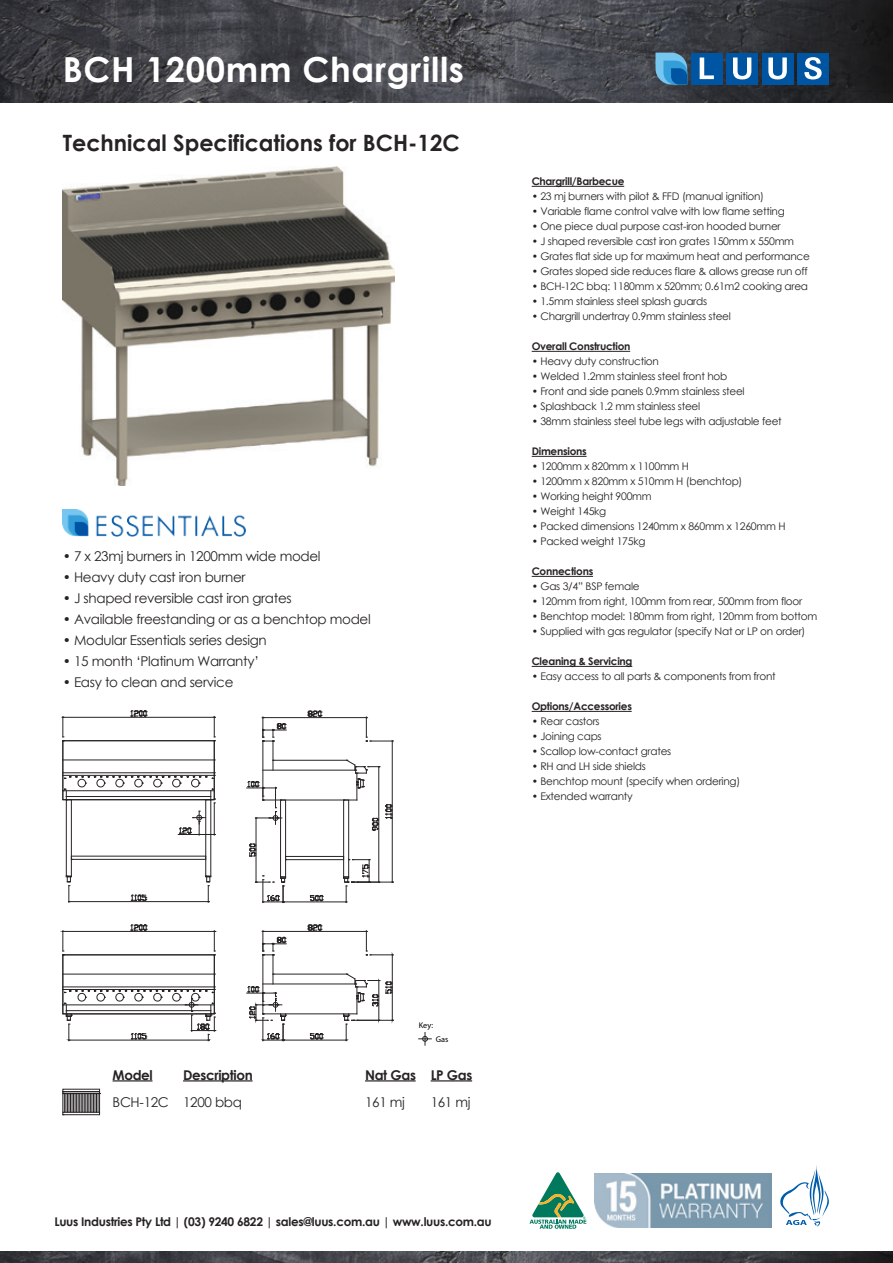
<style>
.page{position:relative;width:893px;height:1263px;background:#fff}
.page>*{position:absolute;margin:0;border:0;box-sizing:border-box;transform-origin:0 0}
.t1{font:700 34.5px "Century Gothic";letter-spacing:.02em;color:#fff}
.t2{font:700 22.5px "Century Gothic";color:#272324}
.t3{font:13.5px "Century Gothic";letter-spacing:-.025em;color:#272324}
.t4{font:700 13.5px "Century Gothic";letter-spacing:-.025em;color:#272324}
.t5{font:700 12px "Century Gothic";letter-spacing:-.025em;color:#272324}
.t6{font:10.5px "Century Gothic";letter-spacing:-.025em;color:#272324}
.t7{font:700 10.5px "Century Gothic";letter-spacing:-.025em;color:#272324}
.t8{font:8.25px "Myriad Pro";color:#000}
</style>
<div class="page">
<img style="left:0;top:0;width:893px;height:102px">
<hr style="left:532px;top:186px;width:92px;height:1px;background:#272324">
<hr style="left:532px;top:351px;width:98px;height:1px;background:#272324">
<hr style="left:532px;top:456px;width:55px;height:1px;background:#272324">
<hr style="left:532px;top:576px;width:61px;height:1px;background:#272324">
<hr style="left:532px;top:666px;width:100px;height:1px;background:#272324">
<hr style="left:532px;top:711px;width:100px;height:1px;background:#272324">
<svg style="left:780px;top:1165px;width:49px;height:61px"></svg>
<svg style="left:529px;top:1172px;width:58px;height:57px"></svg>
<img style="left:595px;top:1173px;width:177px;height:54px">
<div style="left:797px;top:53px;width:32px;height:31px;background:#0055a2"></div>
<div style="left:691px;top:53px;width:32px;height:31px;background:#0055a2"></div>
<div style="left:726px;top:53px;width:32px;height:31px;background:#0055a2"></div>
<div style="left:762px;top:53px;width:31px;height:31px;background:#0055a2"></div>
<svg style="left:700px;top:58px;width:14px;height:21px"></svg>
<svg style="left:733px;top:58px;width:18px;height:21px"></svg>
<svg style="left:768px;top:58px;width:19px;height:21px"></svg>
<svg style="left:804px;top:57px;width:18px;height:22px"></svg>
<svg style="left:655px;top:53px;width:32px;height:31px"></svg>
<img style="left:0;top:1251px;width:893px;height:12px">
<img style="left:63px;top:509px;width:183px;height:27px">
<img style="left:63px;top:167px;width:332px;height:319px">
<hr style="left:113px;top:1080px;width:39px;height:1px;background:#272324">
<hr style="left:183px;top:1080px;width:70px;height:1px;background:#272324">
<hr style="left:365px;top:1080px;width:51px;height:1px;background:#272324">
<hr style="left:431px;top:1080px;width:41px;height:1px;background:#272324">
<svg style="left:419px;top:1032px;width:12px;height:13px"></svg>
<div style="left:280px;top:800px;width:6px;height:77px;border:1px solid #272324"></div>
<div style="left:343px;top:800px;width:6px;height:77px;border:1px solid #272324"></div>
<div style="left:285px;top:856px;width:59px;height:4px;border:1px solid #272324"></div>
<hr style="left:263px;top:800px;width:94px;height:1px;background:#272324">
<hr style="left:262px;top:741px;width:1px;height:59px;background:#272324">
<hr style="left:283px;top:901px;width:63px;height:1px;background:#272324">
<svg style="left:309px;top:895px;width:14px;height:7px"></svg>
<hr style="left:256px;top:818px;width:1px;height:64px;background:#272324">
<svg style="left:249px;top:843px;width:7px;height:14px"></svg>
<hr style="left:263px;top:717px;width:103px;height:1px;background:#272324">
<svg style="left:307px;top:710px;width:15px;height:7px"></svg>
<hr style="left:357px;top:882px;width:36px;height:1px;background:#272324">
<hr style="left:392px;top:741px;width:1px;height:141px;background:#272324">
<svg style="left:366px;top:717px;width:27px;height:25px"></svg>
<hr style="left:378px;top:767px;width:1px;height:115px;background:#272324">
<svg style="left:255px;top:875px;width:31px;height:27px"></svg>
<svg style="left:247px;top:780px;width:35px;height:44px"></svg>
<svg style="left:343px;top:859px;width:37px;height:43px"></svg>
<hr style="left:263px;top:770px;width:93px;height:1px;background:#272324">
<svg style="left:262px;top:717px;width:24px;height:53px"></svg>
<hr style="left:273px;top:760px;width:74px;height:1px;background:#272324">
<svg style="left:344px;top:759px;width:48px;height:72px"></svg>
<hr style="left:263px;top:1013px;width:94px;height:1px;background:#272324">
<hr style="left:283px;top:1040px;width:63px;height:1px;background:#272324">
<svg style="left:309px;top:1033px;width:14px;height:7px"></svg>
<hr style="left:263px;top:931px;width:103px;height:1px;background:#272324">
<svg style="left:307px;top:924px;width:15px;height:7px"></svg>
<hr style="left:392px;top:955px;width:1px;height:65px;background:#272324">
<svg style="left:366px;top:931px;width:27px;height:25px"></svg>
<hr style="left:263px;top:983px;width:93px;height:1px;background:#272324">
<hr style="left:273px;top:974px;width:74px;height:1px;background:#272324">
<svg style="left:247px;top:931px;width:40px;height:110px"></svg>
<svg style="left:343px;top:973px;width:50px;height:68px"></svg>
<svg style="left:63px;top:1091px;width:38px;height:24px"></svg>
<div style="left:66px;top:799px;width:6px;height:78px;border:1px solid #272324"></div>
<div style="left:205px;top:799px;width:6px;height:78px;border:1px solid #272324"></div>
<div style="left:71px;top:856px;width:135px;height:4px;border:1px solid #272324"></div>
<hr style="left:214px;top:803px;width:1px;height:32px;background:#272324">
<hr style="left:69px;top:901px;width:139px;height:1px;background:#272324">
<svg style="left:130px;top:894px;width:17px;height:7px"></svg>
<hr style="left:63px;top:717px;width:151px;height:1px;background:#272324">
<svg style="left:130px;top:710px;width:17px;height:7px"></svg>
<svg style="left:214px;top:717px;width:1px;height:21px"></svg>
<svg style="left:178px;top:811px;width:37px;height:24px"></svg>
<svg style="left:62px;top:717px;width:2px;height:21px"></svg>
<div style="left:62px;top:740px;width:153px;height:60px;border:1px solid #272324"></div>
<hr style="left:63px;top:759px;width:151px;height:1px;background:#272324">
<svg style="left:66px;top:876px;width:6px;height:26px"></svg>
<svg style="left:205px;top:876px;width:6px;height:26px"></svg>
<svg style="left:63px;top:772px;width:152px;height:31px"></svg>
<hr style="left:63px;top:931px;width:151px;height:1px;background:#272324">
<svg style="left:130px;top:924px;width:17px;height:7px"></svg>
<svg style="left:214px;top:931px;width:1px;height:21px"></svg>
<svg style="left:62px;top:931px;width:2px;height:21px"></svg>
<div style="left:62px;top:954px;width:153px;height:60px;border:1px solid #272324"></div>
<hr style="left:63px;top:974px;width:151px;height:1px;background:#272324">
<svg style="left:63px;top:986px;width:152px;height:55px"></svg>
<h1 class="t1" style="left:63px;top:44px;width:403px">BCH 1200mm Chargrills</h1>
<h2 class="t2" style="left:63px;top:126px;width:398px">Technical Specifications for BCH-12C</h2>
<p class="t3" style="left:63px;top:547px;width:259px">• 7 x 23mj burners in 1200mm wide model</p>
<p class="t3" style="left:63px;top:568px;width:184px">• Heavy duty cast iron burner</p>
<p class="t3" style="left:63px;top:589px;width:230px">• J shaped reversible cast iron grates</p>
<p class="t3" style="left:63px;top:610px;width:309px">• Available freestanding or as a benchtop model</p>
<p class="t3" style="left:63px;top:631px;width:205px">• Modular Essentials series design</p>
<p class="t3" style="left:63px;top:652px;width:198px">• 15 month ‘Platinum Warranty’</p>
<p class="t3" style="left:63px;top:673px;width:172px">• Easy to clean and service</p>
<p class="t7" style="left:532px;top:174px;width:94px">Chargrill/Barbecue</p>
<p class="t6" style="left:532px;top:189px;width:234px">• 23 mj burners with pilot &amp; FFD (manual ignition)</p>
<p class="t6" style="left:532px;top:204px;width:255px">• Variable flame control valve with low flame setting</p>
<p class="t6" style="left:532px;top:219px;width:251px">• One piece dual purpose cast-iron hooded burner</p>
<p class="t6" style="left:532px;top:234px;width:264px">• J shaped reversible cast iron grates 150mm x 550mm</p>
<p class="t6" style="left:532px;top:249px;width:280px">• Grates flat side up for maximum heat and performance</p>
<p class="t6" style="left:532px;top:264px;width:278px">• Grates sloped side reduces flare &amp; allows grease run off</p>
<p class="t6" style="left:532px;top:279px;width:278px">• BCH-12C bbq: 1180mm x 520mm; 0.61m2 cooking area</p>
<p class="t6" style="left:532px;top:294px;width:177px">• 1.5mm stainless steel splash guards</p>
<p class="t6" style="left:532px;top:309px;width:201px">• Chargrill undertray 0.9mm stainless steel</p>
<p class="t7" style="left:532px;top:339px;width:100px">Overall Construction</p>
<p class="t6" style="left:532px;top:354px;width:129px">• Heavy duty construction</p>
<p class="t6" style="left:532px;top:369px;width:197px">• Welded 1.2mm stainless steel front hob</p>
<p class="t6" style="left:532px;top:384px;width:214px">• Front and side panels 0.9mm stainless steel</p>
<p class="t6" style="left:532px;top:399px;width:170px">• Splashback 1.2 mm stainless steel</p>
<p class="t6" style="left:532px;top:414px;width:252px">• 38mm stainless steel tube legs with adjustable feet</p>
<p class="t7" style="left:532px;top:444px;width:57px">Dimensions</p>
<p class="t6" style="left:532px;top:459px;width:159px">• 1200mm x 820mm x 1100mm H</p>
<p class="t6" style="left:532px;top:474px;width:212px">• 1200mm x 820mm x 510mm H (benchtop)</p>
<p class="t6" style="left:532px;top:489px;width:122px">• Working height 900mm</p>
<p class="t6" style="left:532px;top:504px;width:76px">• Weight 145kg</p>
<p class="t6" style="left:532px;top:519px;width:255px">• Packed dimensions 1240mm x 860mm x 1260mm H</p>
<p class="t6" style="left:532px;top:534px;width:115px">• Packed weight 175kg</p>
<p class="t7" style="left:532px;top:564px;width:63px">Connections</p>
<p class="t6" style="left:532px;top:579px;width:109px">• Gas 3/4” BSP female</p>
<p class="t6" style="left:532px;top:594px;width:272px">• 120mm from right, 100mm from rear, 500mm from floor</p>
<p class="t6" style="left:532px;top:609px;width:287px">• Benchtop model: 180mm from right, 120mm from bottom</p>
<p class="t6" style="left:532px;top:624px;width:275px">• Supplied with gas regulator (specify Nat or LP on order)</p>
<p class="t7" style="left:532px;top:654px;width:102px">Cleaning &amp; Servicing</p>
<p class="t6" style="left:532px;top:669px;width:246px">• Easy access to all parts &amp; components from front</p>
<p class="t7" style="left:532px;top:699px;width:102px">Options/Accessories</p>
<p class="t6" style="left:532px;top:714px;width:70px">• Rear castors</p>
<p class="t6" style="left:532px;top:729px;width:71px">• Joining caps</p>
<p class="t6" style="left:532px;top:744px;width:141px">• Scallop low-contact grates</p>
<p class="t6" style="left:532px;top:759px;width:116px">• RH and LH side shields</p>
<p class="t6" style="left:532px;top:774px;width:210px">• Benchtop mount (specify when ordering)</p>
<p class="t6" style="left:532px;top:789px;width:103px">• Extended warranty</p>
<p class="t8" style="left:419px;top:1021px;width:16px">Key:</p>
<p class="t4" style="left:113px;top:1064px;width:42px">Model</p>
<p class="t3" style="left:113px;top:1093px;width:58px">BCH-12C</p>
<p class="t4" style="left:183px;top:1064px;width:71px">Description</p>
<p class="t3" style="left:183px;top:1093px;width:60px">1200 bbq</p>
<p class="t4" style="left:365px;top:1064px;width:52px">Nat Gas</p>
<p class="t3" style="left:365px;top:1093px;width:41px">161 mj</p>
<p class="t8" style="left:436px;top:1035px;width:14px">Gas</p>
<p class="t4" style="left:431px;top:1064px;width:43px">LP Gas</p>
<p class="t3" style="left:431px;top:1093px;width:41px">161 mj</p>
<p class="t5" style="left:54px;top:1213px;width:439px">Luus Industries Pty Ltd | (03) 9240 6822 | sales@luus.com.au | www.luus.com.au</p>
</div>
